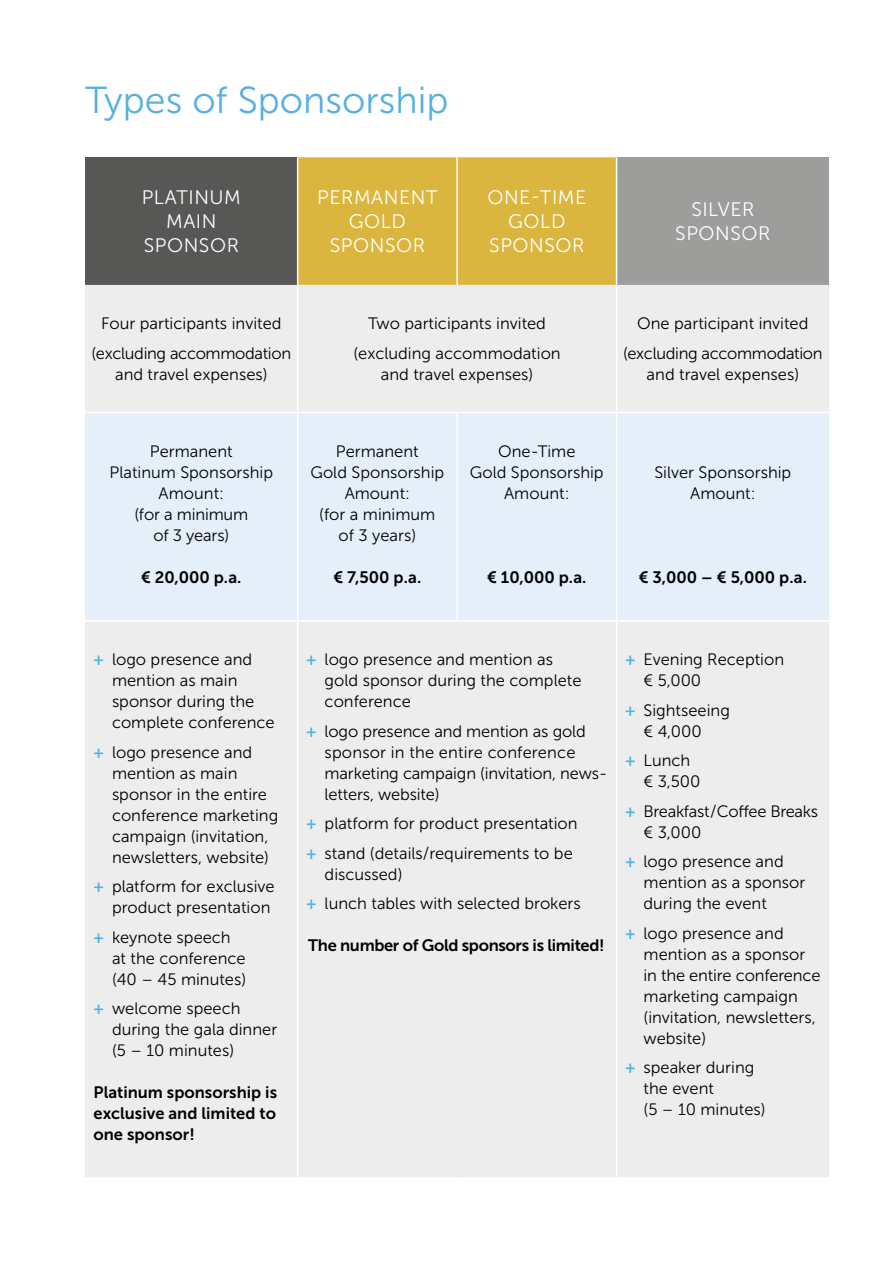
<style>
.page{position:relative;width:893px;height:1263px;background:#fff}
.page>*{position:absolute;margin:0;border:0;box-sizing:border-box;transform-origin:0 0}
.t1{font:37.5px "Museo Sans 300";color:#56b0e1}
.t2{font:19.5px/24px "Museo Sans 300";letter-spacing:.03em;color:#fff;text-align:center}
.t3{font:16.5px/21px "Museo Sans 300";color:#000}
.t4{font:16.5px/21px "Museo Sans 700";color:#000;text-align:justify}
.t5{font:16.5px/29.5px "Museo Sans 300";letter-spacing:-.02em;color:#000;text-align:center}
.t6{font:16.5px "Museo Sans 700";letter-spacing:-.02em;color:#000}
.s1{font-family:"Museo Sans 700";color:#56b0e1}
</style>
<div class="page">
<div style="left:85px;top:157px;width:213px;height:128px;background:#575756"></div>
<div style="left:298px;top:157px;width:318px;height:128px;background:#dbb63e"></div>
<div style="left:617px;top:157px;width:212px;height:128px;background:#9d9d9c"></div>
<div style="left:85px;top:285px;width:744px;height:892px;background:#ededed"></div>
<div style="left:85px;top:413px;width:744px;height:207px;background:#e4effa"></div>
<hr style="left:297px;top:157px;width:1px;height:128px;background:#fff">
<hr style="left:456px;top:157px;width:2px;height:128px;background:#fff">
<hr style="left:297px;top:285px;width:1px;height:127px;background:#fff">
<hr style="left:616px;top:285px;width:1px;height:127px;background:#fff">
<hr style="left:297px;top:413px;width:1px;height:207px;background:#fff">
<hr style="left:456px;top:413px;width:2px;height:207px;background:#fff">
<hr style="left:616px;top:413px;width:1px;height:207px;background:#fff">
<hr style="left:297px;top:622px;width:1px;height:555px;background:#fff">
<hr style="left:616px;top:622px;width:1px;height:555px;background:#fff">
<hr style="left:85px;top:412px;width:213px;height:1px;background:#fff">
<hr style="left:298px;top:412px;width:159px;height:1px;background:#fff">
<hr style="left:457px;top:412px;width:160px;height:1px;background:#fff">
<hr style="left:617px;top:412px;width:212px;height:1px;background:#fff">
<hr style="left:85px;top:620px;width:213px;height:2px;background:#fff">
<hr style="left:298px;top:620px;width:159px;height:2px;background:#fff">
<hr style="left:457px;top:620px;width:160px;height:2px;background:#fff">
<hr style="left:617px;top:620px;width:212px;height:2px;background:#fff">
<h1 class="t1" style="left:85px;top:80px;width:365px">Types of Sponsorship</h1>
<p class="t2" style="left:142px;top:186px;width:101px">PLATINUM<br>MAIN<br>SPONSOR</p>
<p class="t2" style="left:317px;top:186px;width:122px">PERMANENT<br>GOLD<br>SPONSOR</p>
<p class="t2" style="left:487px;top:186px;width:100px">ONE-TIME<br>GOLD<br>SPONSOR</p>
<p class="t2" style="left:675px;top:198px;width:97px">SILVER<br>SPONSOR</p>
<p class="t3" style="left:92px;top:309px;width:201px;line-height:29.5px;text-align:center">Four participants invited (excluding accommodation</p>
<p class="t3" style="left:115px;top:364px;width:154px">and travel expenses)</p>
<p class="t3" style="left:353px;top:309px;width:209px;line-height:29.5px;text-align:center">Two participants invited (excluding accommodation</p>
<p class="t3" style="left:381px;top:364px;width:154px">and travel expenses)</p>
<p class="t5" style="left:623px;top:309px;width:201px">One participant invited (excluding accommodation</p>
<p class="t3" style="left:647px;top:364px;width:154px">and travel expenses)</p>
<p class="t3" style="left:110px;top:441px;width:165px;text-align:center">Permanent<br>Platinum Sponsorship<br>Amount:<br>(for a minimum<br>of 3 years)</p>
<p class="t4" style="left:141px;top:567px;width:102px">€ 20,000 p. a.</p>
<p class="t3" style="left:310px;top:441px;width:135px;text-align:center">Permanent<br>Gold Sponsorship<br>Amount:<br>(for a minimum of 3 years)</p>
<p class="t4" style="left:333px;top:567px;width:89px">€ 7,500 p. a.</p>
<p class="t3" style="left:470px;top:441px;width:135px;text-align:center">One-Time<br>Gold Sponsorship<br>Amount:</p>
<p class="t4" style="left:487px;top:567px;width:101px">€ 10,000 p. a.</p>
<p class="t3" style="left:654px;top:462px;width:138px;text-align:center">Silver Sponsorship<br>Amount:</p>
<p class="t4" style="left:639px;top:567px;width:170px">€ 3,000 – € 5,000 p. a.</p>
<p class="t3" style="left:112px;top:649px;width:164px;text-indent:-18px"><span class="s1">+</span> logo presence and mention as main sponsor during the complete conference</p>
<p class="t3" style="left:112px;top:742px;width:168px;text-indent:-18px"><span class="s1">+</span> logo presence and mention as main sponsor in the entire conference marketing campaign (invitation, newsletters, website)</p>
<p class="t3" style="left:94px;top:876px;width:183px;text-align:right"><span class="s1">+</span> platform for exclusive product presentation</p>
<p class="t3" style="left:112px;top:927px;width:136px;text-indent:-18px"><span class="s1">+</span> keynote speech at the conference (40 – 45 minutes)</p>
<p class="t3" style="left:112px;top:998px;width:167px;text-indent:-18px"><span class="s1">+</span> welcome speech during the gala dinner (5 – 10 minutes)</p>
<p class="t4" style="left:94px;top:1082px;width:185px">Platinum sponsorship is exclusive and limited to one sponsor!</p>
<p class="t3" style="left:325px;top:649px;width:258px;text-indent:-18px"><span class="s1">+</span> logo presence and mention as gold sponsor during the complete conference</p>
<p class="t3" style="left:325px;top:721px;width:284px;text-indent:-18px"><span class="s1">+</span> logo presence and mention as gold sponsor in the entire conference marketing campaign (invitation, news&shy;letters, website)</p>
<p class="t3" style="left:306px;top:809px;width:273px;line-height:29.5px"><span class="s1">+</span> platform for product presentation <span class="s1">+</span> stand (details/requirements to be</p>
<p class="t3" style="left:306px;top:859px;width:276px;line-height:29.5px;text-indent:18px">discussed)<br><span class="s1">+</span> lunch tables with selected brokers</p>
<p class="t6" style="left:308px;top:936px;width:298px">The number of Gold sponsors is limited!</p>
<p class="t3" style="left:643px;top:649px;width:142px;text-indent:-18px"><span class="s1">+</span> Evening Reception € 5,000</p>
<p class="t3" style="left:625px;top:700px;width:106px;text-align:center"><span class="s1">+</span> Sightseeing € 4,000</p>
<p class="t3" style="left:643px;top:750px;width:59px;text-indent:-18px"><span class="s1">+</span> Lunch € 3,500</p>
<p class="t5" style="left:643px;top:801px;width:176px;line-height:21px;text-align:left;text-indent:-18px"><span class="s1">+</span> Breakfast / Coffee Breaks € 3,000</p>
<p class="t3" style="left:643px;top:851px;width:163px;text-indent:-18px"><span class="s1">+</span> logo presence and mention as a sponsor during the event</p>
<p class="t3" style="left:643px;top:923px;width:178px;text-indent:-18px"><span class="s1">+</span> logo presence and mention as a sponsor in the entire conference marketing campaign (invitation, newsletters, website)</p>
<p class="t3" style="left:643px;top:1057px;width:124px;text-indent:-18px"><span class="s1">+</span> speaker during the event<br>(5 – 10 minutes)</p>
</div>
